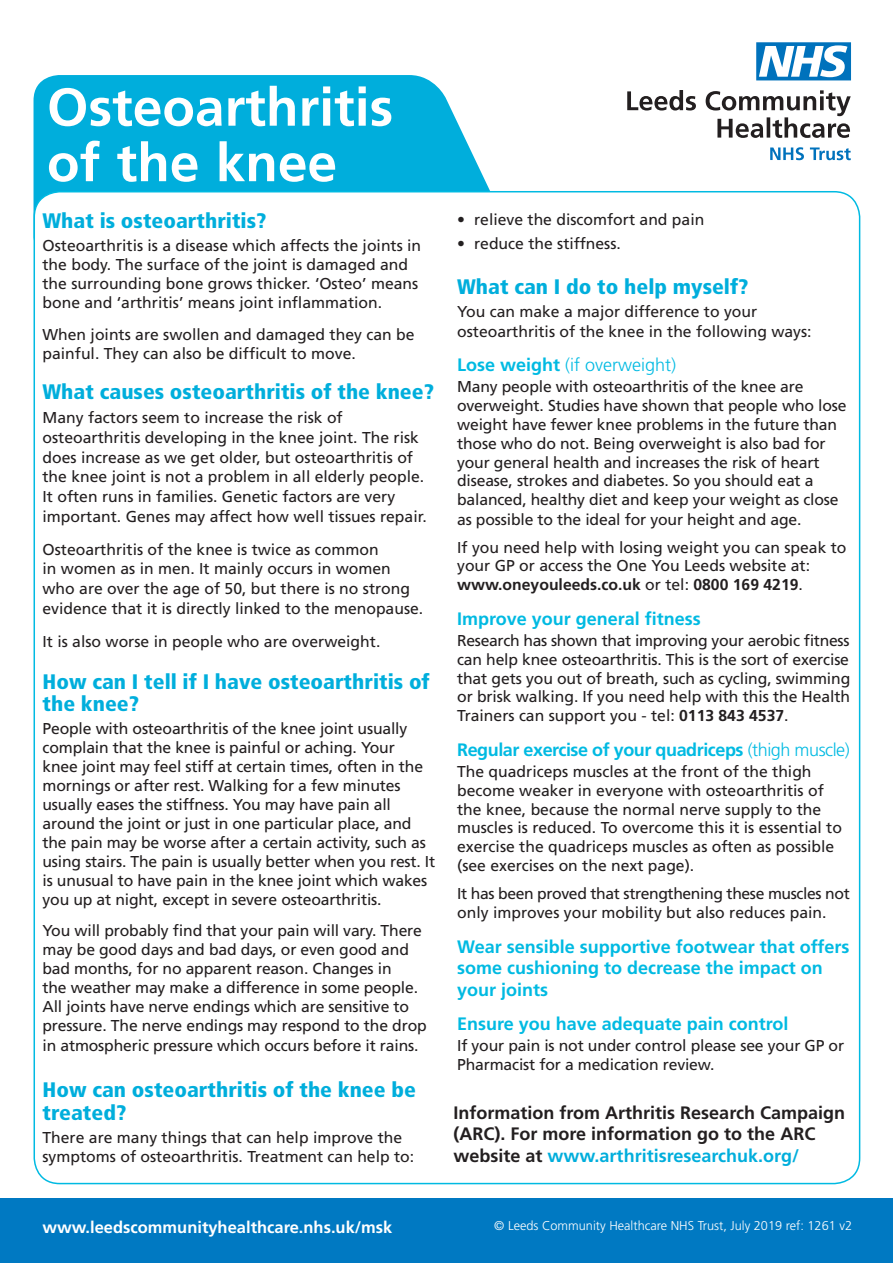
<style>
.page{position:relative;width:893px;height:1263px;background:#fff}
.page>*{position:absolute;margin:0;border:0;box-sizing:border-box;transform-origin:0 0}
.t1{font:700 53.25px/55.5px "Frutiger";color:#fff}
.heading_2{font:900 condensed 21px/22.5px "Frutiger";color:#00aedc;scale:1.05 1}
.t2{font:700 18px/21.6px "Frutiger";color:#00bae2}
.t3{font:700 18px/21.6px "Frutiger";color:#231f20}
.t4{font:700 18px "Frutiger";letter-spacing:-.025em;color:#00bae2}
.t5{font:300 18px "Frutiger";color:#00bae2}
.t6{font:700 16.5px "Frutiger";color:#fff}
.Normal__Web{font:15.75px/18.9px "Frutiger";color:#231f20}
.Normal__Web-2{font:15.75px/19.8px "Frutiger";letter-spacing:-.025em;color:#231f20}
.t7{font:300 12.75px "Frutiger";color:#fff}
.s1{font-weight:700}
.s2{font-weight:300}
.s3{color:#00aedc}
</style>
<div class="page">
<svg style="left:34px;top:75px;width:456px;height:136px;background:#10b3de"></svg>
<div style="left:34px;top:192px;width:826px;height:991px;background:#fff;border-radius:26px"></div>
<div style="left:0;top:1198px;width:893px;height:65px;background:#0079c2"></div>
<svg style="left:770px;top:147px;width:81px;height:13px"></svg>
<svg style="left:627px;top:90px;width:224px;height:48px"></svg>
<svg style="left:756px;top:42px;width:95px;height:38px"></svg>
<p class="t1" style="left:47px;top:79px;width:348px">Osteoarthritis of the knee</p>
<p class="heading_2" style="left:43px;top:209px;width:215px">What is osteoarthritis?</p>
<p class="Normal__Web" style="left:43px;top:236px;width:380px">Osteoarthritis is a disease which affects the joints in the body. The surface of the joint is damaged and the surrounding bone grows thicker. ‘Osteo’ means bone and ‘arthritis’ means joint inflammation.</p>
<p class="Normal__Web" style="left:43px;top:324px;width:373px;line-height:19.8px">When joints are swollen and damaged they can be painful. They can also be difficult to move.</p>
<p class="heading_2" style="left:43px;top:380px;width:374px">What causes osteoarthritis of the knee?</p>
<p class="Normal__Web" style="left:43px;top:407px;width:386px;line-height:19.8px">Many factors seem to increase the risk of osteoarthritis developing in the knee joint. The risk does increase as we get older, but osteoarthritis of the knee joint is not a problem in all elderly people.<br>It often runs in families. Genetic factors are very important. Genes may affect how well tissues repair.</p>
<p class="Normal__Web" style="left:43px;top:539px;width:382px;line-height:19.8px">Osteoarthritis of the knee is twice as common<br>in women as in men. It mainly occurs in women who are over the age of 50, but there is no strong evidence that it is directly linked to the menopause.</p>
<p class="Normal__Web" style="left:43px;top:631px;width:339px">It is also worse in people who are overweight.</p>
<p class="heading_2" style="left:43px;top:670px;width:370px">How can I tell if I have osteoarthritis of the knee?</p>
<p class="Normal__Web" style="left:43px;top:719px;width:394px">People with osteoarthritis of the knee joint usually complain that the knee is painful or aching. Your<br>knee joint may feel stiff at certain times, often in the mornings or after rest. Walking for a few minutes usually eases the stiffness. You may have pain all around the joint or just in one particular place, and the pain may be worse after a certain activity, such as using stairs. The pain is usually better when you rest. It is unusual to have pain in the knee joint which wakes you up at night, except in severe osteoarthritis.</p>
<p class="Normal__Web" style="left:43px;top:921px;width:386px">You will probably find that your pain will vary. There may be good days and bad days, or even good and bad months, for no apparent reason. Changes in<br>the weather may make a difference in some people.<br>All joints have nerve endings which are sensitive to pressure. The nerve endings may respond to the drop in atmospheric pressure which occurs before it rains.</p>
<p class="heading_2" style="left:43px;top:1078px;width:357px">How can osteoarthritis of the knee be treated?</p>
<p class="Normal__Web" style="left:43px;top:1128px;width:373px">There are many things that can help improve the symptoms of osteoarthritis. Treatment can help to:</p>
<p class="Normal__Web" style="left:457px;top:209px;width:249px">• relieve the discomfort and pain</p>
<p class="Normal__Web" style="left:457px;top:233px;width:165px">• reduce the stiffness.</p>
<p class="heading_2" style="left:457px;top:275px;width:279px">What can I do to help myself?</p>
<p class="Normal__Web" style="left:457px;top:301px;width:356px;line-height:19.8px">You can make a major difference to your osteoarthritis of the knee in the following ways:</p>
<p class="t5" style="left:457px;top:354px;width:221px"><span class="s1">Lose weight</span> (if overweight)</p>
<p class="Normal__Web" style="left:457px;top:377px;width:391px">Many people with osteoarthritis of the knee are overweight. Studies have shown that people who lose weight have fewer knee problems in the future than those who do not. Being overweight is also bad for your general health and increases the risk of heart disease, strokes and diabetes. So you should eat a balanced, healthy diet and keep your weight as close as possible to the ideal for your height and age.</p>
<p class="Normal__Web" style="left:457px;top:537px;width:391px">If you need help with losing weight you can speak to your GP or access the One You Leeds website at: <span class="s1">www.oneyouleeds.co.uk</span> or tel: <span class="s1">0800 169 4219</span>.</p>
<p class="t2" style="left:457px;top:607px;width:245px">Improve your general fitness</p>
<p class="Normal__Web" style="left:457px;top:631px;width:395px;text-align:justify">Research has shown that improving your aerobic fitness can help knee osteoarthritis. This is the sort of exercise that gets you out of breath, such as cycling, swimming or brisk walking. If you need help with this the Health Trainers can support you - tel: <span class="s1">0113 843 4537</span>.</p>
<p class="t4" style="left:457px;top:739px;width:394px">Regular exercise of your quadriceps <span class="s2">(thigh muscle)</span></p>
<p class="Normal__Web" style="left:457px;top:762px;width:386px">The quadriceps muscles at the front of the thigh become weaker in everyone with osteoarthritis of the knee, because the normal nerve supply to the muscles is reduced. To overcome this it is essential to exercise the quadriceps muscles as often as possible (see exercises on the next page).</p>
<p class="Normal__Web-2" style="left:457px;top:883px;width:394px">It has been proved that strengthening these muscles not only improves your mobility but also reduces pain.</p>
<p class="t2" style="left:457px;top:935px;width:394px">Wear sensible supportive footwear that offers some cushioning to decrease the impact on your joints</p>
<p class="t2" style="left:457px;top:1013px;width:333px">Ensure you have adequate pain control</p>
<p class="Normal__Web" style="left:457px;top:1036px;width:389px">If your pain is not under control please see your GP or<br>Pharmacist for a medication review.</p>
<p class="t3" style="left:454px;top:1101px;width:393px">Information from Arthritis Research Campaign (ARC). For more information go to the ARC website at <span class="s3">www.arthritisresearchuk.org/</span></p>
<p class="t6" style="left:43px;top:1217px;width:351px">www.leedscommunityhealthcare.nhs.uk/msk</p>
<p class="t7" style="left:494px;top:1219px;width:359px">© Leeds Community Healthcare NHS Trust, July 2019 ref: 1261 v2</p>
</div>
